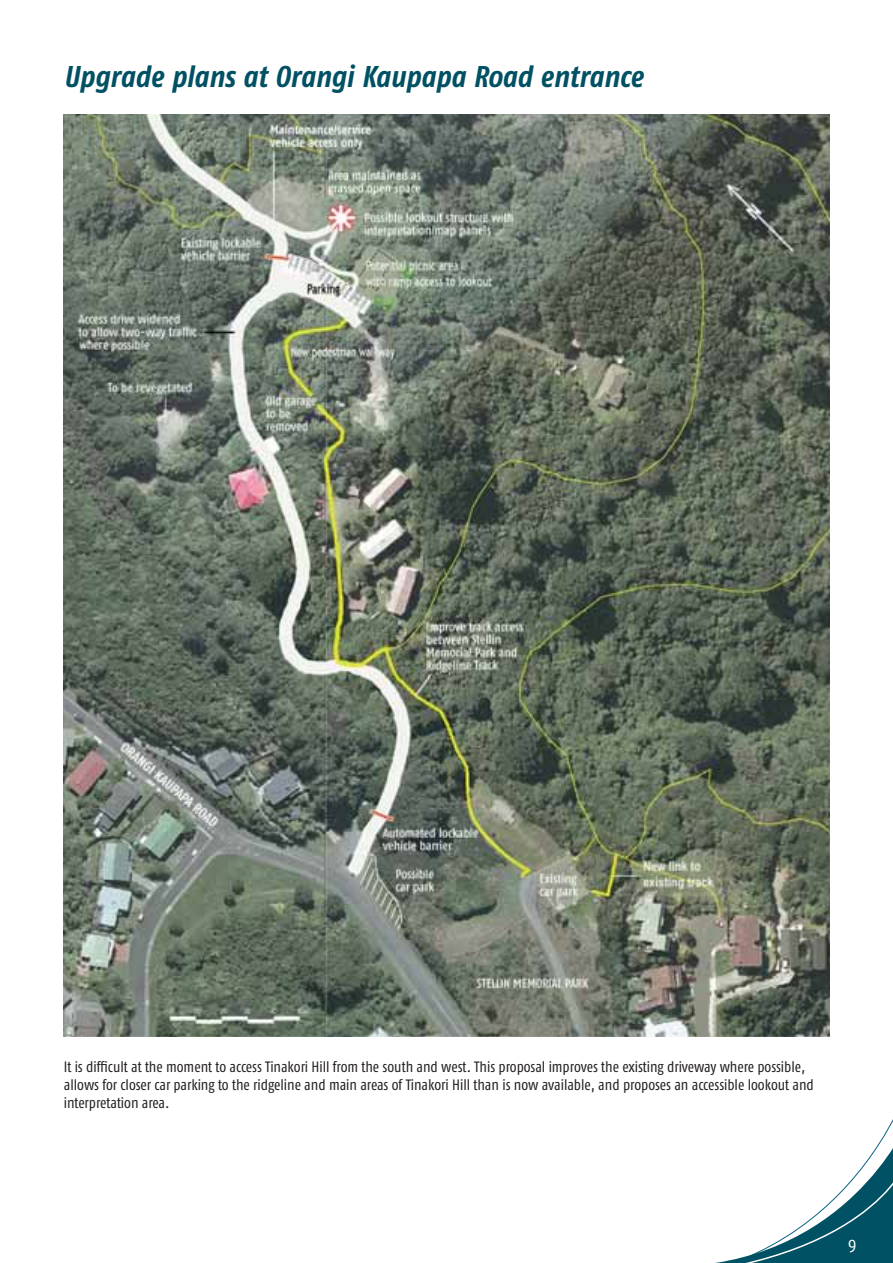
<style>
.page{position:relative;width:893px;height:1263px;background:#fff}
.page>*{position:absolute;margin:0;border:0;box-sizing:border-box;transform-origin:0 0}
.t1{font:italic 700 30px "Fago Co";color:#005163}
.t2{font:18px "Fago Co";color:#fff}
.t3{font:15px/18px "Fago Co";color:#231f20}
</style>
<div class="page">
<svg style="left:722px;top:1125px;width:171px;height:137px"></svg>
<img style="left:64px;top:115px;width:766px;height:922px">
<h1 class="t1" style="left:64px;top:66px;width:581px">Upgrade plans at Orangi Kaupapa Road entrance</h1>
<p class="t3" style="left:64px;top:1059px;width:752px">It is difficult at the moment to access Tinakori Hill from the south and west. This proposal improves the existing driveway where possible, allows for closer car parking to the ridgeline and main areas of Tinakori Hill than is now available, and proposes an accessible lookout and interpretation area.</p>
<p class="t2" style="left:848px;top:1237px;width:10px">9</p>
</div>
